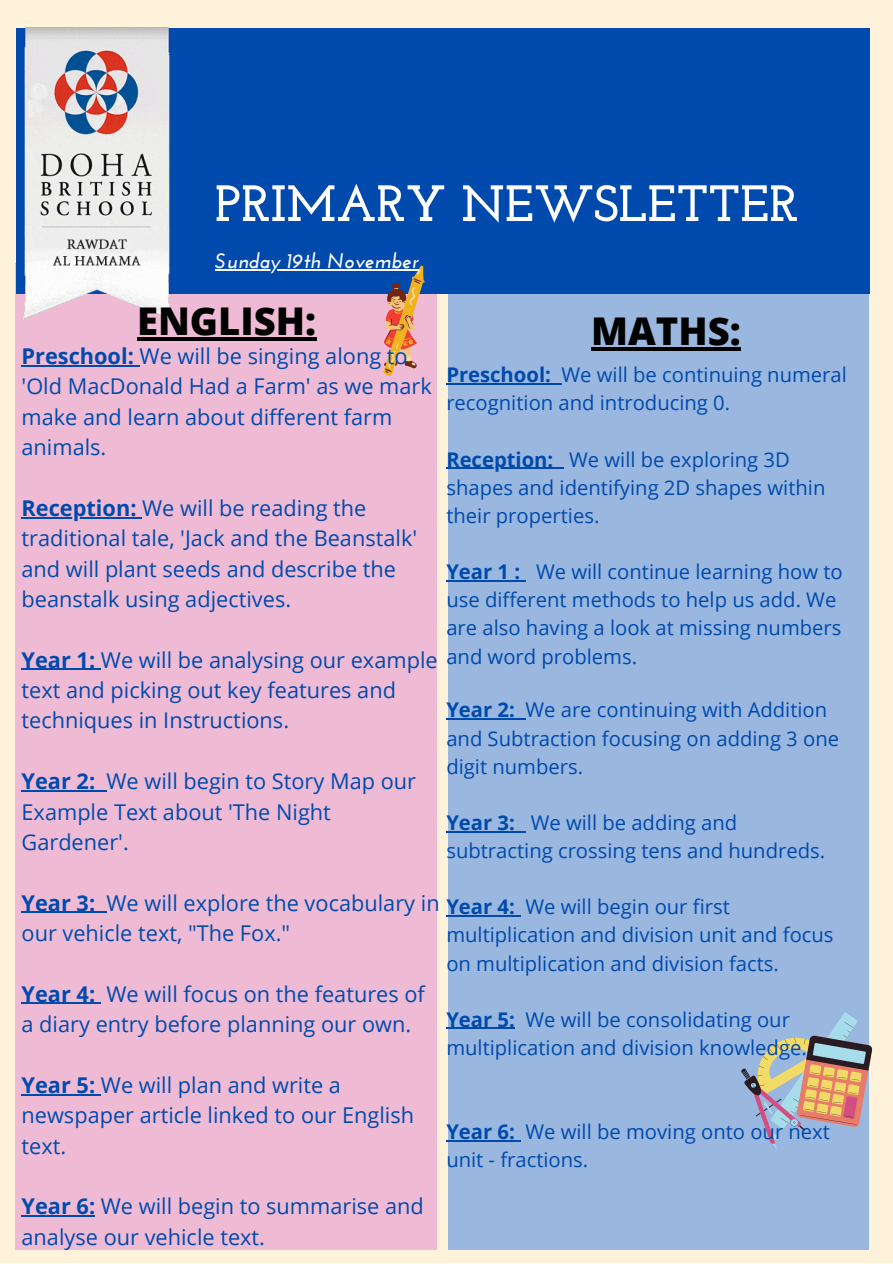
<style>
.page{position:relative;width:893px;height:1264px;background:#fff}
.page>*{position:absolute;margin:0;border:0;box-sizing:border-box;transform-origin:0 0}
.t1{font:700 51px "Josefin Slab";color:#fff}
.t2{font:800 38.25px "Open Sans";color:#000}
.t3{font:21.75px/30.3px "Open Sans";color:#004aad}
.t4{font:italic 700 21px "Josefin Sans";color:#fff}
.t5{font:20.25px/28px "Open Sans";color:#004aad}
.s1{font-weight:700}
</style>
<div class="page">
<div style="left:0;top:0;width:892px;height:1262px;background:#fff2db"></div>
<div style="left:15px;top:263px;width:422px;height:986px;background:#efbbd4"></div>
<div style="left:448px;top:263px;width:420px;height:986px;background:#99b7df"></div>
<div style="left:16px;top:29px;width:854px;height:265px;background:#004aad"></div>
<img style="left:16px;top:27px;width:161px;height:293px">
<svg style="left:383px;top:266px;width:42px;height:110px"></svg>
<svg style="left:741px;top:1011px;width:131px;height:139px"></svg>
<hr style="left:137px;top:337px;width:179px;height:4px;background:#000">
<hr style="left:591px;top:347px;width:149px;height:3px;background:#000">
<hr style="left:22px;top:365px;width:118px;height:1px;background:#004aad">
<hr style="left:22px;top:517px;width:120px;height:1px;background:#004aad">
<hr style="left:22px;top:669px;width:79px;height:1px;background:#004aad">
<hr style="left:22px;top:790px;width:73px;height:1px;background:#004aad">
<hr style="left:22px;top:911px;width:73px;height:1px;background:#004aad">
<hr style="left:22px;top:1002px;width:73px;height:2px;background:#004aad">
<svg style="left:95px;top:1002px;width:6px;height:2px"></svg>
<hr style="left:22px;top:1093px;width:79px;height:2px;background:#004aad">
<hr style="left:22px;top:1215px;width:73px;height:1px;background:#004aad">
<hr style="left:446px;top:383px;width:105px;height:1px;background:#004aad">
<hr style="left:446px;top:468px;width:107px;height:1px;background:#004aad">
<hr style="left:446px;top:580px;width:74px;height:1px;background:#004aad">
<hr style="left:446px;top:718px;width:69px;height:1px;background:#004aad">
<hr style="left:446px;top:831px;width:69px;height:1px;background:#004aad">
<hr style="left:446px;top:915px;width:69px;height:1px;background:#004aad">
<hr style="left:446px;top:1027px;width:69px;height:1px;background:#004aad">
<hr style="left:446px;top:1140px;width:69px;height:1px;background:#004aad">
<hr style="left:215px;top:269px;width:203px;height:1px;background:#fff">
<p class="t1" style="left:215px;top:183px;width:585px">PRIMARY NEWSLETTER</p>
<p class="t4" style="left:215px;top:252px;width:205px">Sunday 19th November</p>
<p class="t2" style="left:137px;top:294px;width:181px">ENGLISH:</p>
<p class="t2" style="left:591px;top:304px;width:151px">MATHS:</p>
<p class="t3" style="left:22px;top:340px;width:412px"><span class="s1">Preschool:</span> We will be singing along to 'Old MacDonald Had a Farm' as we mark make and learn about different farm animals.</p>
<p class="t5" style="left:446px;top:360px;width:402px"><span class="s1">Preschool:</span> We will be continuing numeral recognition and introducing 0.</p>
<p class="t5" style="left:446px;top:445px;width:380px"><span class="s1">Reception:</span> We will be exploring 3D shapes and identifying 2D shapes within their properties.</p>
<p class="t5" style="left:446px;top:557px;width:398px"><span class="s1">Year 1 :</span> We will continue learning how to use different methods to help us add. We are also having a look at missing numbers and word problems.</p>
<p class="t5" style="left:446px;top:695px;width:394px"><span class="s1">Year 2:</span> We are continuing with Addition and Subtraction focusing on adding 3 one digit numbers.</p>
<p class="t5" style="left:446px;top:808px;width:380px"><span class="s1">Year 3:</span> We will be adding and subtracting crossing tens and hundreds.</p>
<p class="t5" style="left:446px;top:892px;width:389px"><span class="s1">Year 4:</span> We will begin our first multiplication and division unit and focus on multiplication and division facts.</p>
<p class="t5" style="left:446px;top:1004px;width:362px"><span class="s1">Year 5:</span> We will be consolidating our multiplication and division knowledge.</p>
<p class="t3" style="left:22px;top:492px;width:397px"><span class="s1">Reception:</span> We will be reading the traditional tale, 'Jack and the Beanstalk' and will plant seeds and describe the beanstalk using adjectives.</p>
<p class="t3" style="left:22px;top:644px;width:417px"><span class="s1">Year 1:</span> We will be analysing our example text and picking out key features and techniques in Instructions.</p>
<p class="t3" style="left:22px;top:765px;width:396px"><span class="s1">Year 2:</span> We will begin to Story Map our<br>Example Text about 'The Night<br>Gardener'.</p>
<p class="t3" style="left:22px;top:887px;width:419px"><span class="s1">Year 3:</span> We will explore the vocabulary in our vehicle text, "The Fox."</p>
<p class="t3" style="left:22px;top:978px;width:405px"><span class="s1">Year 4:</span> We will focus on the features of a diary entry before planning our own.</p>
<p class="t3" style="left:22px;top:1069px;width:394px"><span class="s1">Year 5:</span> We will plan and write a newspaper article linked to our English text.</p>
<p class="t5" style="left:446px;top:1117px;width:385px"><span class="s1">Year 6:</span> We will be moving onto our next unit - fractions.</p>
<p class="t3" style="left:22px;top:1190px;width:404px"><span class="s1">Year 6:</span> We will begin to summarise and analyse our vehicle text.</p>
</div>
